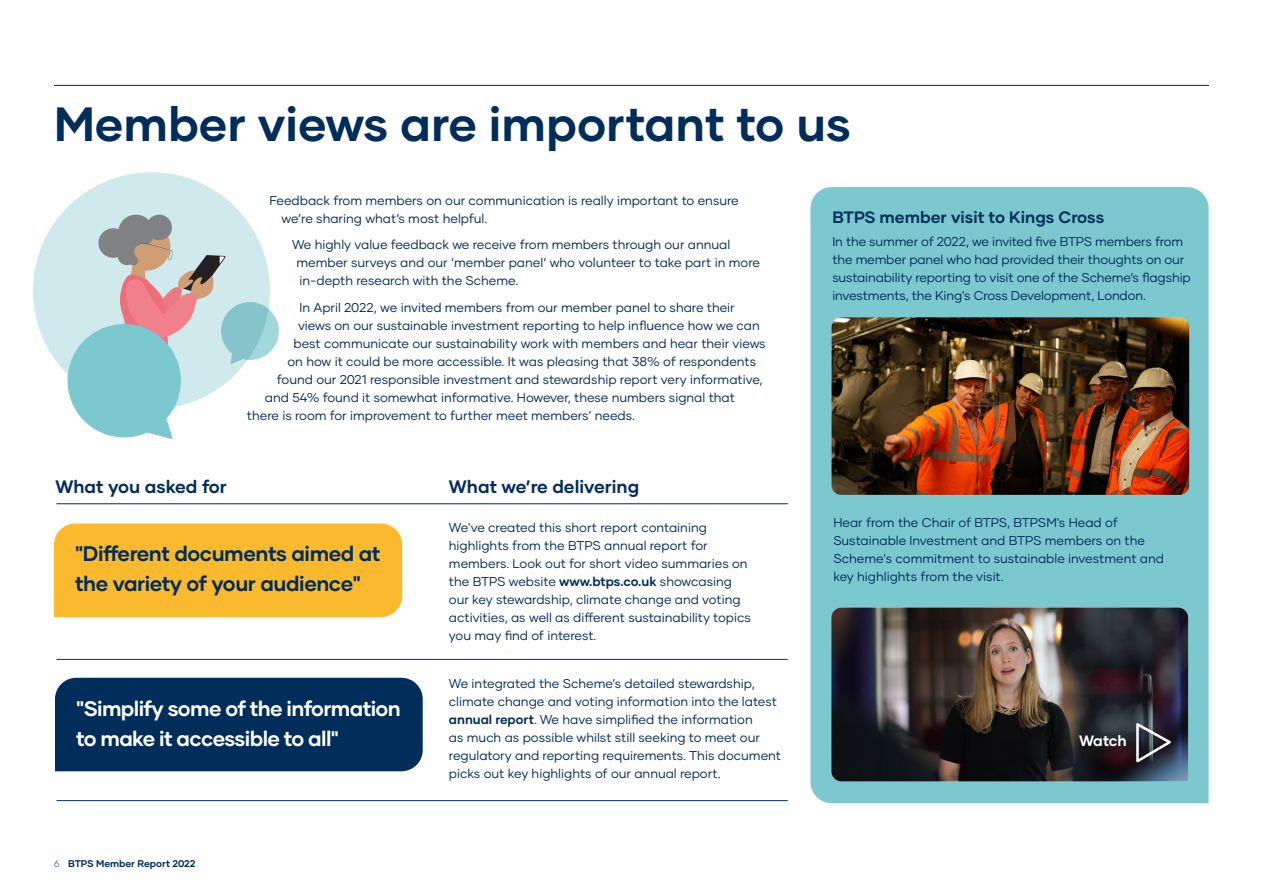
<style>
.page{position:relative;width:1263px;height:893px;background:#fff}
.page>*{position:absolute;margin:0;border:0;box-sizing:border-box;transform-origin:0 0}
.t1{font:700 48px "Gilmer";color:#002d5a}
.t2{font:700 21px/30px "Gilmer";letter-spacing:-.03em;color:#fff}
.t3{font:700 21px/30px "Gilmer";letter-spacing:-.02em;color:#002d5a}
.t4{font:700 18px "Gilmer";color:#002d5a}
.t5{font:700 16.5px "Gilmer";color:#002d5a}
.t6{font:700 15px "Gilmer";letter-spacing:-.015em;color:#fff}
.t7{font:12.75px/18px "Gilmer";color:#002d5a}
.t8{font:700 9.75px "Gilmer";color:#002d5a}
.s1{font-weight:300}
.s2{font-weight:700}
</style>
<div class="page">
<div style="left:810px;top:187px;width:398px;height:616px;background:#7bc9cf"></div>
<hr style="left:54px;top:85px;width:1155px;height:1px;background:#002d5a">
<img style="left:831px;top:317px;width:358px;height:178px">
<img style="left:831px;top:608px;width:357px;height:173px">
<svg style="left:1135px;top:720px;width:38px;height:46px;background:#4b4d58"></svg>
<div style="left:54px;top:524px;width:348px;height:93px;background:#fbb92d"></div>
<hr style="left:56px;top:659px;width:732px;height:1px;background:#002d5a">
<hr style="left:56px;top:503px;width:732px;height:1px;background:#002d5a">
<div style="left:55px;top:678px;width:368px;height:93px;background:#002d5a"></div>
<hr style="left:56px;top:800px;width:732px;height:1px;background:#002d5a">
<div style="left:33px;top:172px;width:237px;height:237px;background:#d0e9ec;border-radius:50%"></div>
<svg style="left:221px;top:302px;width:58px;height:58px"></svg>
<svg style="left:63px;top:215px;width:186px;height:225px"></svg>
<h1 class="t1" style="left:54px;top:94px;width:798px">Member views are important to us</h1>
<p class="t7" style="left:281px;top:191px;width:459px;text-indent:-12px">Feedback from members on our communication is really important to ensure we’re sharing what’s most helpful.</p>
<p class="t7" style="left:296px;top:236px;width:465px;text-indent:-5px">We highly value feedback we receive from members through our annual member surveys and our ‘member panel’ who volunteer to take part in more in-depth research with the Scheme.</p>
<p class="t7" style="left:299px;top:298px;width:437px">In April 2022, we invited members from our member panel to share their</p>
<p class="t7" style="left:298px;top:316px;width:463px">views on our sustainable investment reporting to help influence how we can</p>
<p class="t7" style="left:293px;top:334px;width:474px">best communicate our sustainability work with members and hear their views</p>
<p class="t7" style="left:287px;top:352px;width:470px">on how it could be more accessible. It was pleasing that 38% of respondents</p>
<p class="t7" style="left:277px;top:370px;width:487px">found our 2021 responsible investment and stewardship report very informative,</p>
<p class="t7" style="left:265px;top:388px;width:472px">and 54% found it somewhat informative. However, these numbers signal that</p>
<p class="t7" style="left:247px;top:406px;width:389px">there is room for improvement to further meet members’ needs.</p>
<h3 class="t4" style="left:55px;top:475px;width:173px">What you asked for</h3>
<h3 class="t4" style="left:449px;top:475px;width:192px">What we’re delivering</h3>
<h2 class="t3" style="left:75px;top:539px;width:307px">"Different documents aimed at the variety of your audience"</h2>
<h2 class="t2" style="left:76px;top:693px;width:326px">"Simplify some of the information to make it accessible to all"</h2>
<p class="t8" style="left:54px;top:857px;width:143px"><span class="s1">6</span> BTPS Member Report 2022</p>
<p class="t7" style="left:449px;top:519px;width:304px">We've created this short report containing highlights from the BTPS annual report for members. Look out for short video summaries on the BTPS website <span class="s2">www.btps.co.uk</span> showcasing our key stewardship, climate change and voting activities, as well as different sustainability topics you may find of interest.</p>
<p class="t7" style="left:449px;top:675px;width:334px">We integrated the Scheme’s detailed stewardship, climate change and voting information into the latest <span class="s2">annual report</span>. We have simplified the information<br>as much as possible whilst still seeking to meet our regulatory and reporting requirements. This document picks out key highlights of our annual report.</p>
<p class="t5" style="left:832px;top:207px;width:273px">BTPS member visit to Kings Cross</p>
<p class="t7" style="left:832px;top:232px;width:360px">In the summer of 2022, we invited five BTPS members from the member panel who had provided their thoughts on our sustainability reporting to visit one of the Scheme’s flagship investments, the King's Cross Development, London.</p>
<p class="t7" style="left:833px;top:513px;width:332px">Hear from the Chair of BTPS, BTPSM's Head of Sustainable Investment and BTPS members on the Scheme's commitment to sustainable investment and key highlights from the visit.</p>
<p class="t6" style="left:1079px;top:731px;width:49px">Watch</p>
</div>
